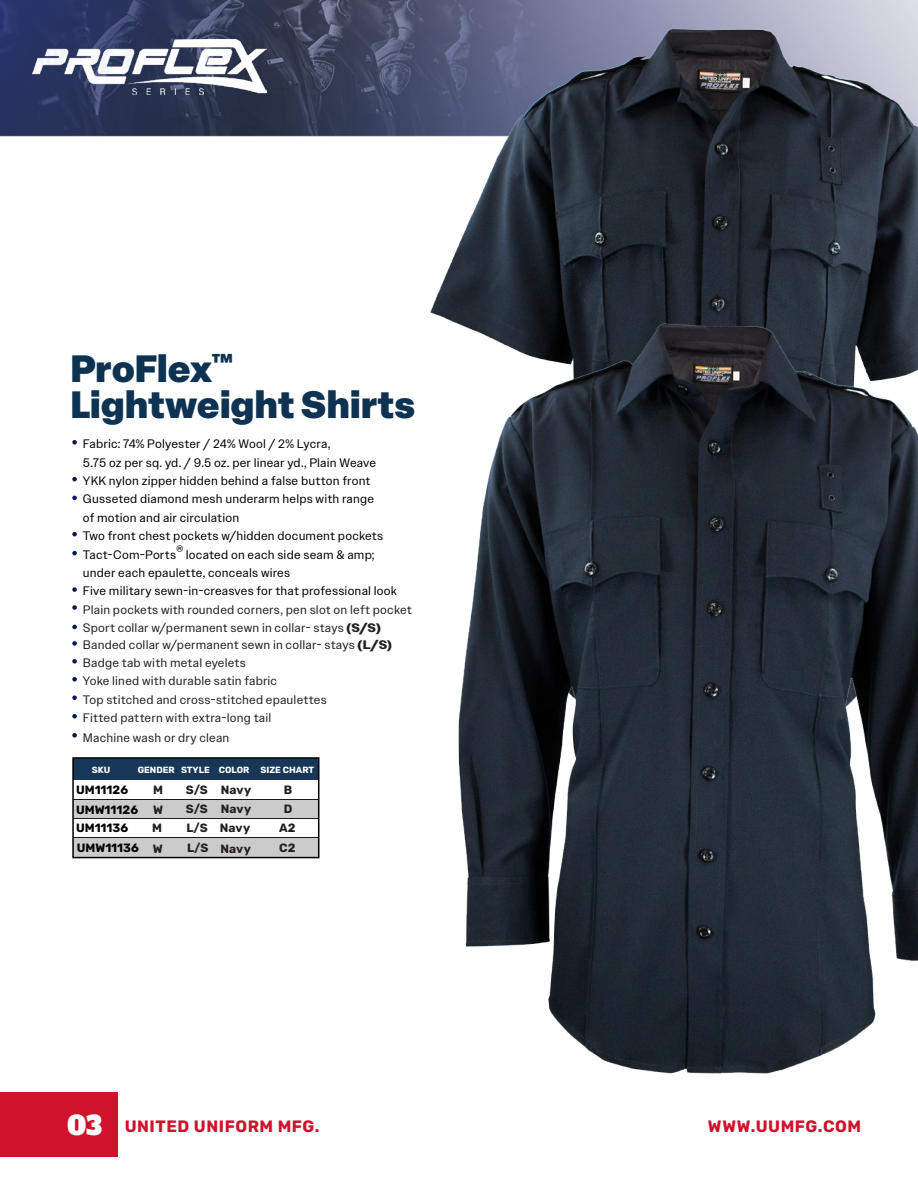
<style>
.page{position:relative;width:918px;height:1188px;background:#fff}
.page>*{position:absolute;margin:0;border:0;box-sizing:border-box;transform-origin:0 0}
.Item_Title{font:900 37.5px/36px "Elza";letter-spacing:.005em;color:#0d3252}
.t1{font:25.5px "Alfa Slab One";color:#fff}
.t2{font:700 16.5px "Rubik";letter-spacing:.035em;color:#d1122c}
.Bullet_Points{font:12.3px/18.5px "Owners Text";letter-spacing:.015em;color:#000}
.Bullet_Points-2{font:12.3px "Owners Text";letter-spacing:.015em;color:#231f20}
.t3{font:700 12px "Rubik";letter-spacing:.015em;color:#231f20}
.t4{font:700 12px "Rubik";color:#000}
.t5{font:700 9px "Rubik";color:#fff}
.s1{font-weight:700}
</style>
<div class="page">
<img style="left:0;top:0;width:918px;height:1157px">
<img style="left:32px;top:40px;width:234px;height:55px">
<img style="left:340px;top:2px;width:578px;height:755px">
<img style="left:403px;top:308px;width:515px;height:792px">
<svg style="left:72px;top:440px;width:5px;height:5px"></svg>
<svg style="left:72px;top:477px;width:5px;height:4px"></svg>
<svg style="left:72px;top:496px;width:5px;height:4px"></svg>
<svg style="left:72px;top:532px;width:5px;height:4px"></svg>
<svg style="left:72px;top:551px;width:5px;height:4px"></svg>
<svg style="left:72px;top:587px;width:5px;height:5px"></svg>
<svg style="left:72px;top:605px;width:5px;height:5px"></svg>
<svg style="left:72px;top:625px;width:5px;height:4px"></svg>
<svg style="left:72px;top:641px;width:5px;height:5px"></svg>
<svg style="left:72px;top:659px;width:5px;height:5px"></svg>
<svg style="left:72px;top:677px;width:5px;height:5px"></svg>
<svg style="left:72px;top:695px;width:5px;height:5px"></svg>
<svg style="left:72px;top:714px;width:5px;height:5px"></svg>
<svg style="left:72px;top:733px;width:5px;height:5px"></svg>
<div style="left:73px;top:758px;width:246px;height:22px;background:#163758"></div>
<div style="left:73px;top:799px;width:246px;height:20px;background:#cbcbcb"></div>
<hr style="left:73px;top:818px;width:246px;height:1px;background:#231f20">
<div style="left:73px;top:837px;width:246px;height:20px;background:#cbcbcb"></div>
<div style="left:72px;top:757px;width:247px;height:101px;border:2px solid #000"></div>
<div style="left:0;top:1092px;width:117px;height:64px;background:#d1122c"></div>
<p class="Item_Title" style="left:71px;top:350px;width:346px">ProFlex<sup>™<br></sup>Lightweight Shirts</p>
<p class="Bullet_Points" style="left:83px;top:435px;width:295px">Fabric: 74% Polyester / 24% Wool / 2% Lycra,<br>5.75 oz per sq. yd. / 9.5 oz. per linear yd., Plain Weave</p>
<p class="Bullet_Points" style="left:83px;top:471px;width:289px">YKK nylon zipper hidden behind a false button front</p>
<p class="Bullet_Points" style="left:83px;top:490px;width:293px">Gusseted diamond mesh underarm helps with range of motion and air circulation</p>
<p class="Bullet_Points" style="left:83px;top:527px;width:302px">Two front chest pockets w/hidden document pockets</p>
<p class="Bullet_Points" style="left:83px;top:545px;width:293px">Tact-Com-Ports® located on each side seam &amp; amp; under each epaulette, conceals wires</p>
<p class="Bullet_Points" style="left:83px;top:582px;width:316px">Five military sewn-in-creasves for that professional look</p>
<p class="Bullet_Points-2" style="left:83px;top:602px;width:331px">Plain pockets with rounded corners, pen slot on left pocket</p>
<p class="Bullet_Points-2" style="left:83px;top:620px;width:299px">Sport collar w/permanent sewn in collar- stays <span class="s1">(S/S)</span></p>
<p class="Bullet_Points-2" style="left:83px;top:637px;width:311px">Banded collar w/permanent sewn in collar- stays <span class="s1">(L/S)</span></p>
<p class="Bullet_Points-2" style="left:83px;top:655px;width:164px">Badge tab with metal eyelets</p>
<p class="Bullet_Points-2" style="left:83px;top:674px;width:196px">Yoke lined with durable satin fabric</p>
<p class="Bullet_Points-2" style="left:83px;top:692px;width:245px">Top stitched and cross-stitched epaulettes</p>
<p class="Bullet_Points-2" style="left:83px;top:710px;width:190px">Fitted pattern with extra-long tail</p>
<p class="Bullet_Points-2" style="left:83px;top:730px;width:148px">Machine wash or dry clean</p>
<p class="t5" style="left:92px;top:764px;width:20px">SKU</p>
<p class="t5" style="left:138px;top:764px;width:39px">GENDER</p>
<p class="t5" style="left:181px;top:764px;width:30px">STYLE</p>
<p class="t5" style="left:219px;top:764px;width:32px">COLOR</p>
<p class="t3" style="left:153px;top:783px;width:11px">M</p>
<p class="t3" style="left:153px;top:803px;width:11px">W</p>
<p class="t3" style="left:186px;top:782px;width:23px">S/S</p>
<p class="t3" style="left:186px;top:802px;width:23px">S/S</p>
<p class="t3" style="left:221px;top:802px;width:32px">Navy</p>
<p class="t4" style="left:76px;top:783px;width:54px">UM11126</p>
<p class="t4" style="left:76px;top:802px;width:64px">UMW11126</p>
<p class="t3" style="left:221px;top:783px;width:32px">Navy</p>
<p class="t5" style="left:261px;top:764px;width:55px">SIZE CHART</p>
<p class="t3" style="left:284px;top:783px;width:10px">B</p>
<p class="t3" style="left:284px;top:802px;width:10px">D</p>
<p class="t4" style="left:76px;top:821px;width:54px">UM11136</p>
<p class="t3" style="left:152px;top:821px;width:11px">M</p>
<p class="t3" style="left:186px;top:820px;width:23px">L/S</p>
<p class="t3" style="left:220px;top:821px;width:32px">Navy</p>
<p class="t3" style="left:279px;top:821px;width:18px">A2</p>
<p class="t4" style="left:77px;top:841px;width:64px">UMW11136</p>
<p class="t3" style="left:153px;top:841px;width:11px">W</p>
<p class="t3" style="left:187px;top:841px;width:23px">L/S</p>
<p class="t3" style="left:220px;top:842px;width:32px">Navy</p>
<p class="t3" style="left:279px;top:841px;width:18px">C2</p>
<p class="t1" style="left:68px;top:1103px;width:36px">03</p>
<p class="t2" style="left:125px;top:1117px;width:196px">UNITED UNIFORM MFG.</p>
<p class="t2" style="left:708px;top:1117px;width:155px">WWW.UUMFG.COM</p>
</div>
